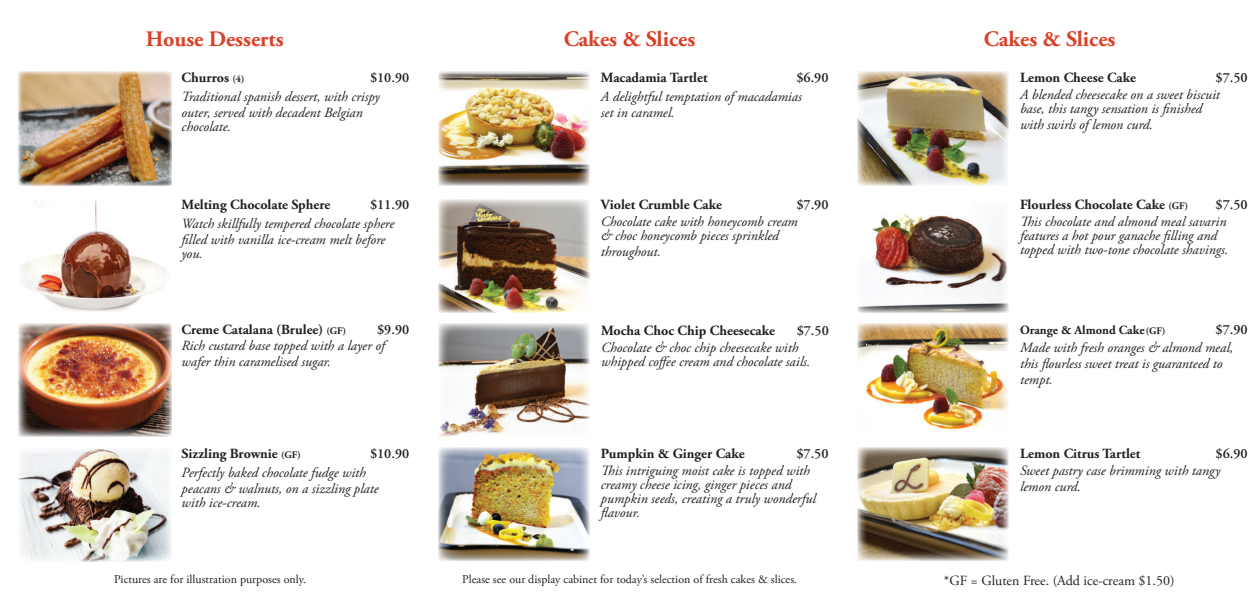
<style>
.page{position:relative;width:1259px;height:596px;background:#fff}
.page>*{position:absolute;margin:0;border:0;box-sizing:border-box;transform-origin:0 0}
.t1{font:700 22px "Adobe Garamond Pro";color:#db3f28}
.t2{font:italic 14px/14px "Adobe Garamond Pro";color:#231f20}
.t3{font:700 14px "Adobe Garamond Pro";color:#231f20}
.t4{font:600 14px "Adobe Garamond Pro";color:#231f20}
.t5{font:14px "Adobe Garamond Pro";color:#231f20}
.t6{font:700 12.5px "Adobe Garamond Pro";color:#231f20}
.t7{font:12px "Adobe Garamond Pro";color:#231f20}
.s1{font-size:10px}
</style>
<div class="page">
<img style="left:438px;top:447px;width:151px;height:113px">
<img style="left:438px;top:323px;width:151px;height:113px">
<img style="left:438px;top:72px;width:151px;height:113px">
<img style="left:857px;top:72px;width:151px;height:113px">
<img style="left:19px;top:449px;width:153px;height:112px">
<img style="left:19px;top:72px;width:153px;height:113px">
<img style="left:21px;top:199px;width:146px;height:113px">
<img style="left:19px;top:323px;width:153px;height:113px">
<img style="left:857px;top:323px;width:151px;height:107px">
<img style="left:857px;top:447px;width:151px;height:113px">
<img style="left:438px;top:199px;width:151px;height:113px">
<img style="left:857px;top:213px;width:151px;height:99px">
<h1 class="t1" style="left:146px;top:26px;width:139px">House Desserts</h1>
<h1 class="t1" style="left:563px;top:26px;width:133px">Cakes &amp; Slices</h1>
<p class="t3" style="left:182px;top:69px;width:64px">Churros <span class="s1">(4)</span></p>
<p class="t4" style="left:370px;top:69px;width:41px">$10.90</p>
<p class="t2" style="left:182px;top:89px;width:200px;line-height:16px">Traditional spanish dessert, with crispy outer, served with decadent Belgian</p>
<p class="t2" style="left:182px;top:120px;width:51px">chocolate.</p>
<p class="t3" style="left:601px;top:69px;width:108px">Macadamia Tartlet</p>
<p class="t4" style="left:796px;top:69px;width:34px">$6.90</p>
<p class="t2" style="left:601px;top:89px;width:202px;line-height:16px">A delightful temptation of macadamias set in caramel.</p>
<p class="t3" style="left:182px;top:197px;width:150px">Melting Chocolate Sphere</p>
<p class="t4" style="left:370px;top:197px;width:41px">$11.90</p>
<p class="t2" style="left:182px;top:216px;width:214px;line-height:16px">Watch skillfully tempered chocolate sphere filled with vanilla ice-cream melt before</p>
<p class="t2" style="left:182px;top:247px;width:23px">you.</p>
<p class="t3" style="left:182px;top:321px;width:166px">Creme Catalana (Brulee) <span class="s1">(GF)</span></p>
<p class="t4" style="left:377px;top:321px;width:34px">$9.90</p>
<p class="t2" style="left:182px;top:337px;width:204px;line-height:16px">Rich custard base topped with a layer of wafer thin caramelised sugar.</p>
<p class="t3" style="left:182px;top:445px;width:121px">Sizzling Brownie <span class="s1">(GF)</span></p>
<p class="t4" style="left:370px;top:445px;width:41px">$10.90</p>
<p class="t2" style="left:182px;top:464px;width:198px;line-height:16px">Perfectly baked chocolate fudge with peacans &amp; walnuts, on a sizzling plate</p>
<p class="t2" style="left:182px;top:495px;width:81px">with ice-cream.</p>
<p class="t3" style="left:601px;top:197px;width:123px">Violet Crumble Cake</p>
<p class="t4" style="left:796px;top:197px;width:34px">$7.90</p>
<p class="t2" style="left:601px;top:215px;width:198px">Chocolate cake with honeycomb cream &amp; choc honeycomb pieces sprinkled</p>
<p class="t2" style="left:601px;top:245px;width:62px">throughout.</p>
<p class="t3" style="left:601px;top:322px;width:175px">Mocha Choc Chip Cheesecake</p>
<p class="t4" style="left:796px;top:322px;width:34px">$7.50</p>
<p class="t2" style="left:601px;top:341px;width:211px">Chocolate &amp; choc chip cheesecake with whipped coffee cream and chocolate sails.</p>
<p class="t3" style="left:601px;top:445px;width:145px">Pumpkin &amp; Ginger Cake</p>
<p class="t4" style="left:796px;top:445px;width:34px">$7.50</p>
<p class="t2" style="left:601px;top:463px;width:216px">This intriguing moist cake is topped with creamy cheese icing, ginger pieces and pumpkin seeds, creating a truly wonderful flavour.</p>
<h1 class="t1" style="left:984px;top:26px;width:133px">Cakes &amp; Slices</h1>
<p class="t3" style="left:1020px;top:69px;width:117px">Lemon Cheese Cake</p>
<p class="t4" style="left:1215px;top:69px;width:34px">$7.50</p>
<p class="t2" style="left:1020px;top:87px;width:201px">A blended cheesecake on a sweet biscuit base, this tangy sensation is finished</p>
<p class="t2" style="left:1020px;top:117px;width:135px">with swirls of lemon curd.</p>
<p class="t3" style="left:1020px;top:197px;width:170px">Flourless Chocolate Cake <span class="s1">(GF)</span></p>
<p class="t4" style="left:1215px;top:197px;width:34px">$7.50</p>
<p class="t2" style="left:1020px;top:215px;width:210px">This chocolate and almond meal savarin features a hot pour ganache filling and topped with two-tone chocolate shavings.</p>
<p class="t6" style="left:1020px;top:322px;width:147px">Orange &amp; Almond Cake<span class="s1">(GF)</span></p>
<p class="t4" style="left:1215px;top:321px;width:34px">$7.90</p>
<p class="t2" style="left:1020px;top:340px;width:215px;line-height:16px">Made with fresh oranges &amp; almond meal, this flourless sweet treat is guaranteed to tempt.</p>
<p class="t3" style="left:1020px;top:445px;width:122px">Lemon Citrus Tartlet</p>
<p class="t4" style="left:1215px;top:445px;width:34px">$6.90</p>
<p class="t2" style="left:1020px;top:462px;width:202px;line-height:16.8px">Sweet pastry case brimming with tangy lemon curd.</p>
<p class="t7" style="left:114px;top:571px;width:193px">Pictures are for illustration purposes only.</p>
<p class="t7" style="left:462px;top:571px;width:336px">Please see our display cabinet for today’s selection of fresh cakes &amp; slices.</p>
<p class="t5" style="left:944px;top:571px;width:232px">*GF = Gluten Free. (Add ice-cream $1.50)</p>
</div>
